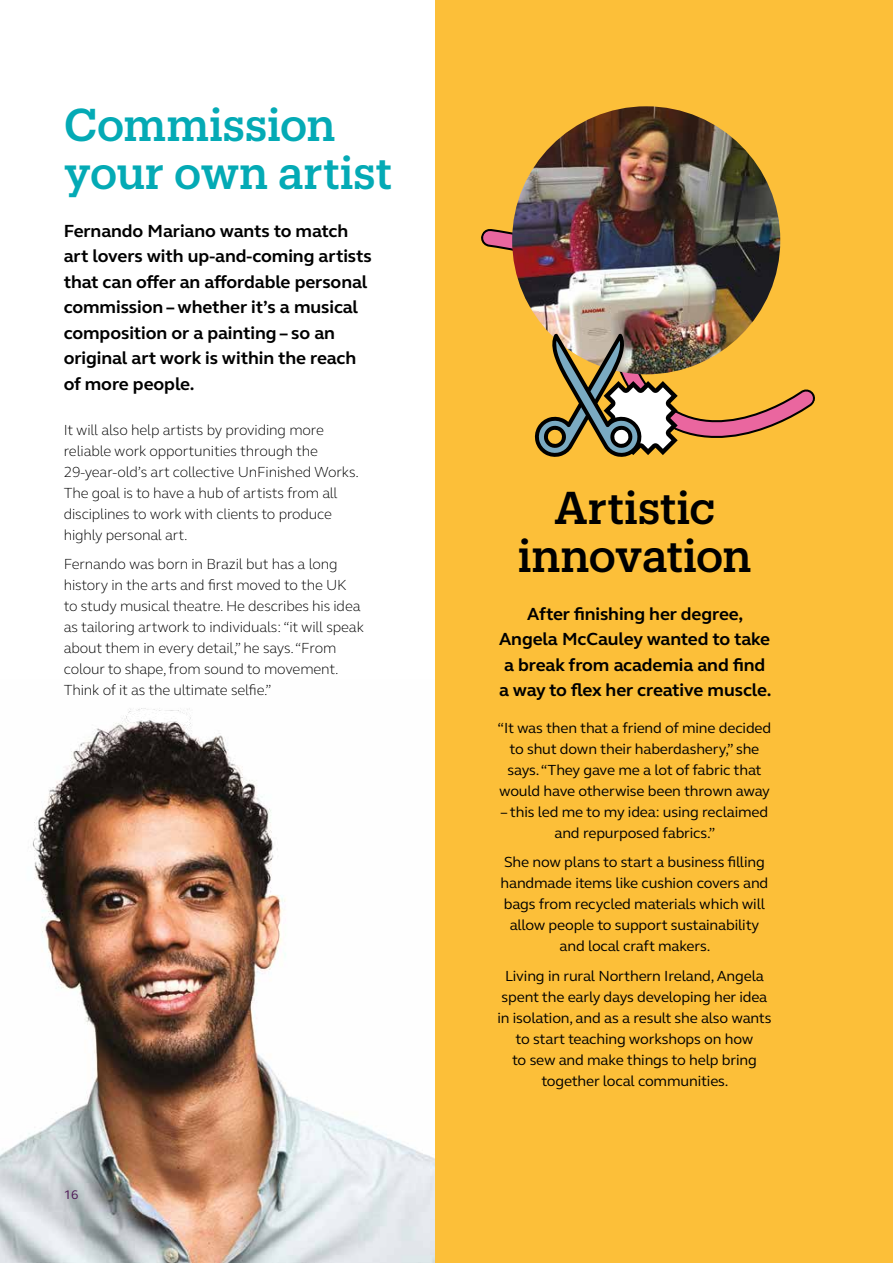
<style>
.page{position:relative;width:893px;height:1263px;background:#fff}
.page>*{position:absolute;margin:0;border:0;box-sizing:border-box;transform-origin:0 0}
.t1{font:500 45px/48px "Produkt";letter-spacing:-.015em;color:#04aab5}
.t2{font:500 45px/48px "Produkt";letter-spacing:-.02em;color:#000;text-align:center}
.t3{font:700 18px/25.5px "FS Elliot";letter-spacing:-.005em;color:#000}
.t4{font:15px/21px "FS Elliot";letter-spacing:-.01em;color:#000;text-align:center}
.t5{font:300 15px/21px "FS Elliot";letter-spacing:-.01em;color:#000}
.t6{font:12.75px "FS Elliot";color:#4b1354}
</style>
<div class="page">
<img style="left:0;top:679px;width:436px;height:584px">
<div style="left:436px;top:0;width:457px;height:1263px;background:#fcbf39"></div>
<svg style="left:481px;top:223px;width:334px;height:215px"></svg>
<img style="left:512px;top:106px;width:268px;height:268px;border-radius:134px">
<img style="left:535px;top:334px;width:143px;height:123px">
<h1 class="t1" style="left:64px;top:99px;width:330px">Commission your own artist</h1>
<p class="t3" style="left:64px;top:217px;width:309px">Fernando Mariano wants to match art lovers with up-and-coming artists that can offer an affordable personal commission – whether it’s a musical composition or a painting – so an original art work is within the reach of more people.</p>
<p class="t5" style="left:64px;top:419px;width:297px">It will also help artists by providing more reliable work opportunities through the 29-year-old’s art collective UnFinished Works.<br>The goal is to have a hub of artists from all disciplines to work with clients to produce highly personal art.</p>
<p class="t5" style="left:64px;top:553px;width:302px">Fernando was born in Brazil but has a long history in the arts and first moved to the UK to study musical theatre. He describes his idea as tailoring artwork to individuals: “it will speak about them in every detail,” he says. “From colour to shape, from sound to movement.<br>Think of it as the ultimate selfie.”</p>
<p class="t6" style="left:64px;top:1186px;width:16px">16</p>
<h1 class="t2" style="left:518px;top:481px;width:235px">Artistic innovation</h1>
<p class="t3" style="left:499px;top:600px;width:274px;text-align:center">After finishing her degree,<br>Angela McCauley wanted to take a break from academia and find a way to flex her creative muscle.</p>
<p class="t4" style="left:498px;top:717px;width:275px">“It was then that a friend of mine decided to shut down their haberdashery,” she says. “They gave me a lot of fabric that would have otherwise been thrown away</p>
<p class="t4" style="left:501px;top:801px;width:269px">– this led me to my idea: using reclaimed and repurposed fabrics.”</p>
<p class="t4" style="left:500px;top:851px;width:269px">She now plans to start a business filling handmade items like cushion covers and bags from recycled materials which will allow people to support sustainability and local craft makers.</p>
<p class="t4" style="left:497px;top:965px;width:276px">Living in rural Northern Ireland, Angela spent the early days developing her idea in isolation, and as a result she also wants to start teaching workshops on how<br>to sew and make things to help bring together local communities.</p>
</div>
